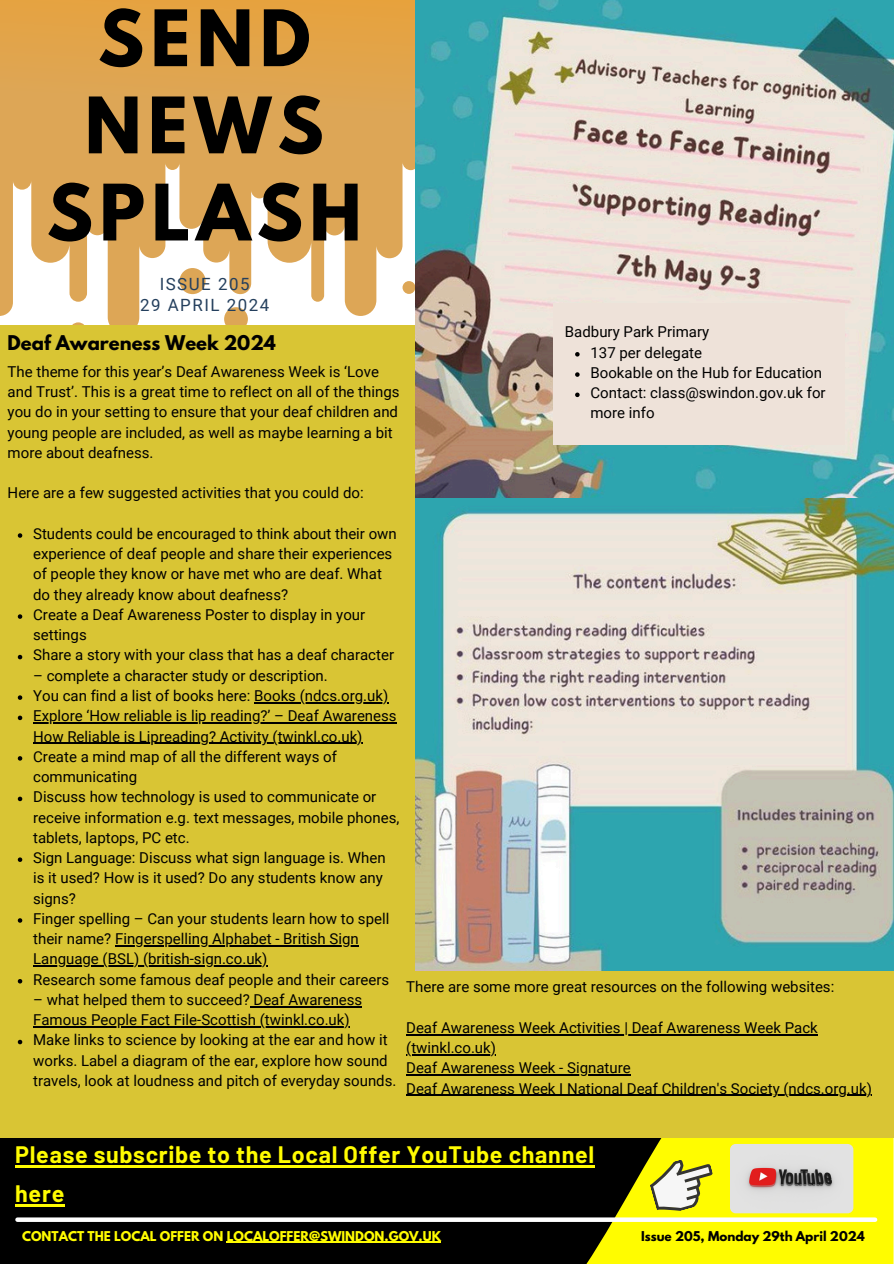
<style>
.page{position:relative;width:894px;height:1264px;background:#fff}
.page>*{position:absolute;margin:0;border:0;box-sizing:border-box;transform-origin:0 0}
.t1{font:700 68.85px/87.2px "League Spartan";letter-spacing:.09em;color:#000;text-align:center}
.t2{font:700 23.25px/39.3px "Barlow";letter-spacing:.03em;color:#fffc00}
.t3{font:700 18px "League Spartan";color:#000}
.t4{font:16.8px/20.9px "Roboto";letter-spacing:.09em;color:#243f5d;text-align:center}
.t5{font:15px/20.2px "Roboto";color:#000}
.t6{font:700 12px "League Spartan";color:#fffc00}
.t7{font:700 12px "League Spartan";color:#000}
</style>
<div class="page">
<svg style="left:0;top:0;width:415px;height:325px;fill:#dea656"></svg>
<div style="left:0;top:1137px;width:762px;height:126px;background:#000"></div>
<svg style="left:361px;top:1137px;width:532px;height:126px"></svg>
<div style="left:0;top:970px;width:893px;height:167px;background:#d9c534"></div>
<svg style="left:17px;top:1217px;width:857px;height:4px;background:#ebeae2"></svg>
<img style="left:729px;top:1143px;width:124px;height:70px;border-radius:6px">
<svg style="left:645px;top:1152px;width:75px;height:65px;background:#dedd49"></svg>
<div style="left:0;top:325px;width:415px;height:655px;background:#d9c534"></div>
<hr style="left:15px;top:1165px;width:580px;height:2px;background:#fffc00">
<hr style="left:15px;top:1204px;width:50px;height:2px;background:#fffc00">
<img style="left:415px;top:0;width:478px;height:499px">
<img style="left:415px;top:499px;width:478px;height:471px">
<svg style="left:18px;top:533px;width:4px;height:5px"></svg>
<svg style="left:18px;top:614px;width:4px;height:5px"></svg>
<svg style="left:18px;top:655px;width:4px;height:4px"></svg>
<svg style="left:18px;top:695px;width:4px;height:5px"></svg>
<hr style="left:254px;top:702px;width:134px;height:1px;background:#000">
<svg style="left:18px;top:715px;width:4px;height:5px"></svg>
<hr style="left:33px;top:722px;width:363px;height:1px;background:#000">
<hr style="left:33px;top:742px;width:329px;height:1px;background:#000">
<svg style="left:18px;top:756px;width:4px;height:4px"></svg>
<svg style="left:18px;top:796px;width:4px;height:5px"></svg>
<svg style="left:18px;top:857px;width:4px;height:5px"></svg>
<svg style="left:18px;top:918px;width:4px;height:4px"></svg>
<hr style="left:115px;top:945px;width:244px;height:1px;background:#000">
<hr style="left:33px;top:965px;width:234px;height:1px;background:#000">
<svg style="left:18px;top:979px;width:4px;height:4px"></svg>
<hr style="left:253px;top:1006px;width:109px;height:1px;background:#000">
<hr style="left:33px;top:1026px;width:316px;height:1px;background:#000">
<svg style="left:18px;top:1039px;width:4px;height:5px"></svg>
<hr style="left:227px;top:1241px;width:214px;height:1px;background:#fffc00">
<hr style="left:406px;top:1034px;width:411px;height:1px;background:#000">
<hr style="left:406px;top:1054px;width:90px;height:1px;background:#000">
<hr style="left:406px;top:1074px;width:224px;height:1px;background:#000">
<hr style="left:406px;top:1094px;width:465px;height:1px;background:#000">
<div style="left:553px;top:303px;width:291px;height:142px;background:#eee2d9"></div>
<svg style="left:575px;top:352px;width:4px;height:4px"></svg>
<svg style="left:575px;top:372px;width:4px;height:5px"></svg>
<svg style="left:575px;top:392px;width:4px;height:5px"></svg>
<p class="t1" style="left:47px;top:4px;width:316px">SEND<br>NEWS<br>SPLASH</p>
<p class="t4" style="left:140px;top:274px;width:131px">ISSUE 205<br>29 APRIL 2024</p>
<p class="t5" style="left:590px;top:322px;width:237px;text-indent:-25px">Badbury Park Primary<br>137 per delegate<br>Bookable on the Hub for Education<br>Contact: class@swindon.gov.uk for more info</p>
<p class="t3" style="left:8px;top:333px;width:270px">Deaf Awareness Week 2024</p>
<p class="t5" style="left:8px;top:361px;width:393px">The theme for this year’s Deaf Awareness Week is ‘Love and Trust’. This is a great time to reflect on all of the things you do in your setting to ensure that your deaf children and young people are included, as well as maybe learning a bit more about deafness.</p>
<h5 class="t5" style="left:8px;top:483px;width:357px">Here are a few suggested activities that you could do:</h5>
<p class="t5" style="left:33px;top:523px;width:365px">Students could be encouraged to think about their own experience of deaf people and share their experiences of people they know or have met who are deaf. What do they already know about deafness?</p>
<p class="t5" style="left:33px;top:604px;width:333px">Create a Deaf Awareness Poster to display in your settings</p>
<p class="t5" style="left:33px;top:645px;width:362px">Share a story with your class that has a deaf character</p>
<p class="t5" style="left:33px;top:665px;width:296px">– complete a character study or description.</p>
<h4 class="t5" style="left:33px;top:685px;width:356px">You can find a list of books here: Books (ndcs.org.uk)</h4>
<h5 class="t5" style="left:33px;top:706px;width:365px">Explore ‘How reliable is lip reading?’ – Deaf Awareness</h5>
<h5 class="t5" style="left:33px;top:726px;width:331px">How Reliable is Lipreading? Activity (twinkl.co.uk)<br>Create a mind map of all the different ways of</h5>
<p class="t5" style="left:33px;top:766px;width:344px">communicating<br>Discuss how technology is used to communicate or</p>
<p class="t5" style="left:33px;top:807px;width:367px">receive information e.g. text messages, mobile phones, tablets, laptops, PC etc.<br>Sign Language: Discuss what sign language is. When</p>
<p class="t5" style="left:33px;top:868px;width:357px">is it used? How is it used? Do any students know any signs?<br>Finger spelling – Can your students learn how to spell</p>
<p class="t5" style="left:33px;top:928px;width:327px">their name? Fingerspelling Alphabet - British Sign</p>
<p class="t5" style="left:33px;top:949px;width:357px">Language (BSL) (british-sign.co.uk)<br>Research some famous deaf people and their careers</p>
<p class="t5" style="left:33px;top:989px;width:330px">– what helped them to succeed? Deaf Awareness</p>
<p class="t5" style="left:33px;top:1009px;width:365px">Famous People Fact File-Scottish (twinkl.co.uk)<br>Make links to science by looking at the ear and how it works. Label a diagram of the ear, explore how sound travels, look at loudness and pitch of everyday sounds.</p>
<h5 class="t5" style="left:406px;top:977px;width:429px">There are some more great resources on the following websites:</h5>
<h5 class="t5" style="left:406px;top:1017px;width:413px">Deaf Awareness Week Activities | Deaf Awareness Week Pack</h5>
<p class="t5" style="left:406px;top:1037px;width:91px">(twinkl.co.uk)</p>
<p class="t5" style="left:406px;top:1058px;width:226px">Deaf Awareness Week - Signature</p>
<h2 class="t5" style="left:406px;top:1078px;width:467px">Deaf Awareness Week I National Deaf Children's Society (ndcs.org.uk)</h2>
<p class="t2" style="left:15px;top:1133px;width:580px">Please subscribe to the Local Offer YouTube channel here</p>
<p class="t6" style="left:22px;top:1229px;width:420px">CONTACT THE LOCAL OFFER ON LOCALOFFER@SWINDON.GOV.UK</p>
<p class="t7" style="left:641px;top:1229px;width:225px">Issue 205, Monday 29th April 2024</p>
</div>
